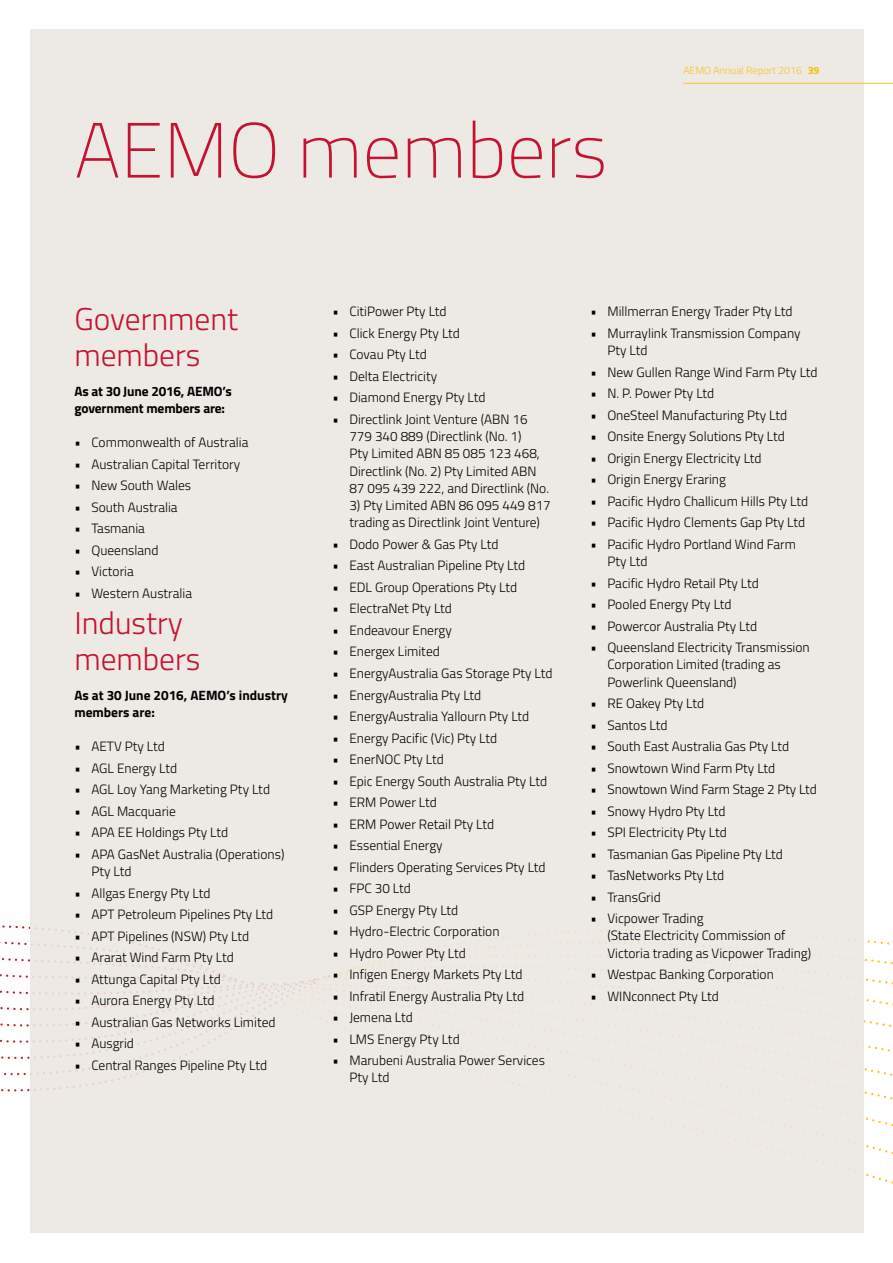
<style>
.page{position:relative;width:893px;height:1263px;background:#fff}
.page>*{position:absolute;margin:0;border:0;box-sizing:border-box;transform-origin:0 0}
.t1{font:100 78px "Titillium";color:#c41230}
.t2{font:300 31.5px/36px "Titillium";color:#c41230}
.t3{font:300 13.5px/17.2px "Titillium";color:#000}
.t4{font:700 13.5px/17.2px "Titillium";letter-spacing:-.01em;color:#000}
.t5{font:300 10.5px "Titillium";color:#ffc222}
.s1{font-weight:700;color:#f9be00}
</style>
<div class="page">
<svg style="left:0;top:925px;width:30px;height:151px"></svg>
<div style="left:30px;top:30px;width:833px;height:1203px;background:#ece7e1"></div>
<hr style="left:684px;top:83px;width:209px;height:1px;background:#ffc222">
<h1 class="t1" style="left:74px;top:95px;width:534px">AEMO members</h1>
<p class="t5" style="left:683px;top:63px;width:138px">AEMO Annual Report 2016 <span class="s1">39</span></p>
<h2 class="t2" style="left:74px;top:299px;width:165px">Government members</h2>
<p class="t4" style="left:74px;top:382px;width:159px">As at 30 June 2016, AEMO’s government members are:</p>
<p class="t3" style="left:74px;top:433px;width:176px">• Commonwealth of Australia</p>
<p class="t3" style="left:74px;top:455px;width:167px">• Australian Capital Territory</p>
<p class="t3" style="left:74px;top:476px;width:118px">• New South Wales</p>
<p class="t3" style="left:74px;top:498px;width:105px">• South Australia</p>
<p class="t3" style="left:74px;top:519px;width:72px">• Tasmania</p>
<p class="t3" style="left:74px;top:541px;width:86px">• Queensland</p>
<p class="t3" style="left:74px;top:562px;width:61px">• Victoria</p>
<p class="t3" style="left:74px;top:584px;width:119px">• Western Australia</p>
<h2 class="t2" style="left:74px;top:603px;width:128px">Industry members</h2>
<p class="t4" style="left:74px;top:686px;width:215px">As at 30 June 2016, AEMO’s industry members are:</p>
<p class="t3" style="left:74px;top:737px;width:92px">• AETV Pty Ltd</p>
<p class="t3" style="left:74px;top:759px;width:104px">• AGL Energy Ltd</p>
<p class="t3" style="left:74px;top:780px;width:197px">• AGL Loy Yang Marketing Pty Ltd</p>
<p class="t3" style="left:74px;top:802px;width:103px">• AGL Macquarie</p>
<p class="t3" style="left:74px;top:823px;width:155px">• APA EE Holdings Pty Ltd</p>
<p class="t3" style="left:91px;top:845px;width:194px;text-indent:-17px">• APA GasNet Australia (Operations)<br>Pty Ltd</p>
<p class="t3" style="left:74px;top:884px;width:138px">• Allgas Energy Pty Ltd</p>
<p class="t3" style="left:74px;top:905px;width:200px">• APT Petroleum Pipelines Pty Ltd</p>
<p class="t3" style="left:74px;top:927px;width:176px">• APT Pipelines (NSW) Pty Ltd</p>
<p class="t3" style="left:74px;top:948px;width:161px">• Ararat Wind Farm Pty Ltd</p>
<p class="t3" style="left:74px;top:970px;width:148px">• Attunga Capital Pty Ltd</p>
<p class="t3" style="left:74px;top:991px;width:142px">• Aurora Energy Pty Ltd</p>
<p class="t3" style="left:74px;top:1013px;width:203px">• Australian Gas Networks Limited</p>
<p class="t3" style="left:74px;top:1034px;width:61px">• Ausgrid</p>
<p class="t3" style="left:74px;top:1056px;width:194px">• Central Ranges Pipeline Pty Ltd</p>
<p class="t3" style="left:332px;top:302px;width:116px">• CitiPower Pty Ltd</p>
<p class="t3" style="left:332px;top:324px;width:129px">• Click Energy Pty Ltd</p>
<p class="t3" style="left:332px;top:345px;width:96px">• Covau Pty Ltd</p>
<p class="t3" style="left:332px;top:367px;width:106px">• Delta Electricity</p>
<p class="t3" style="left:332px;top:388px;width:155px">• Diamond Energy Pty Ltd</p>
<p class="t3" style="left:349px;top:410px;width:201px;text-indent:-17px">• Directlink Joint Venture (ABN 16<br>779 340 889 (Directlink (No. 1)<br>Pty Limited ABN 85 085 123 468,<br>Directlink (No. 2) Pty Limited ABN<br>87 095 439 222, and Directlink (No.</p>
<p class="t3" style="left:349px;top:496px;width:203px">3) Pty Limited ABN 86 095 449 817 trading as Directlink Joint Venture)</p>
<p class="t3" style="left:332px;top:535px;width:168px">• Dodo Power &amp; Gas Pty Ltd</p>
<p class="t3" style="left:332px;top:556px;width:194px">• East Australian Pipeline Pty Ltd</p>
<p class="t3" style="left:332px;top:578px;width:186px">• EDL Group Operations Pty Ltd</p>
<p class="t3" style="left:332px;top:599px;width:121px">• ElectraNet Pty Ltd</p>
<p class="t3" style="left:332px;top:621px;width:121px">• Endeavour Energy</p>
<p class="t3" style="left:332px;top:642px;width:109px">• Energex Limited</p>
<p class="t3" style="left:332px;top:664px;width:222px">• EnergyAustralia Gas Storage Pty Ltd</p>
<p class="t3" style="left:332px;top:685px;width:150px">• EnergyAustralia Pty Ltd</p>
<p class="t3" style="left:332px;top:707px;width:198px">• EnergyAustralia Yallourn Pty Ltd</p>
<p class="t3" style="left:332px;top:728px;width:166px">• Energy Pacific (Vic) Pty Ltd</p>
<p class="t3" style="left:332px;top:750px;width:113px">• EnerNOC Pty Ltd</p>
<p class="t3" style="left:332px;top:771px;width:216px">• Epic Energy South Australia Pty Ltd</p>
<p class="t3" style="left:332px;top:793px;width:106px">• ERM Power Ltd</p>
<p class="t3" style="left:332px;top:814px;width:163px">• ERM Power Retail Pty Ltd</p>
<p class="t3" style="left:332px;top:836px;width:112px">• Essential Energy</p>
<p class="t3" style="left:332px;top:857px;width:215px">• Flinders Operating Services Pty Ltd</p>
<p class="t3" style="left:332px;top:879px;width:80px">• FPC 30 Ltd</p>
<p class="t3" style="left:332px;top:900px;width:127px">• GSP Energy Pty Ltd</p>
<p class="t3" style="left:332px;top:922px;width:169px">• Hydro-Electric Corporation</p>
<p class="t3" style="left:332px;top:943px;width:135px">• Hydro Power Pty Ltd</p>
<p class="t3" style="left:332px;top:965px;width:192px">• Infigen Energy Markets Pty Ltd</p>
<p class="t3" style="left:332px;top:986px;width:193px">• Infratil Energy Australia Pty Ltd</p>
<p class="t3" style="left:332px;top:1008px;width:82px">• Jemena Ltd</p>
<p class="t3" style="left:332px;top:1030px;width:129px">• LMS Energy Pty Ltd</p>
<p class="t3" style="left:349px;top:1051px;width:197px;text-indent:-17px">• Marubeni Australia Power Services<br>Pty Ltd</p>
<p class="t3" style="left:590px;top:302px;width:204px">• Millmerran Energy Trader Pty Ltd</p>
<p class="t3" style="left:607px;top:324px;width:195px;text-indent:-17px">• Murraylink Transmission Company<br>Pty Ltd</p>
<p class="t3" style="left:590px;top:363px;width:229px">• New Gullen Range Wind Farm Pty Ltd</p>
<p class="t3" style="left:590px;top:384px;width:125px">• N. P. Power Pty Ltd</p>
<p class="t3" style="left:590px;top:406px;width:198px">• OneSteel Manufacturing Pty Ltd</p>
<p class="t3" style="left:590px;top:427px;width:196px">• Onsite Energy Solutions Pty Ltd</p>
<p class="t3" style="left:590px;top:449px;width:173px">• Origin Energy Electricity Ltd</p>
<p class="t3" style="left:590px;top:470px;width:137px">• Origin Energy Eraring</p>
<p class="t3" style="left:590px;top:492px;width:219px">• Pacific Hydro Challicum Hills Pty Ltd</p>
<p class="t3" style="left:590px;top:513px;width:216px">• Pacific Hydro Clements Gap Pty Ltd</p>
<p class="t3" style="left:607px;top:535px;width:190px;text-indent:-17px">• Pacific Hydro Portland Wind Farm<br>Pty Ltd</p>
<p class="t3" style="left:590px;top:574px;width:170px">• Pacific Hydro Retail Pty Ltd</p>
<p class="t3" style="left:590px;top:595px;width:143px">• Pooled Energy Pty Ltd</p>
<p class="t3" style="left:590px;top:617px;width:168px">• Powercor Australia Pty Ltd</p>
<p class="t3" style="left:607px;top:638px;width:204px;text-indent:-17px">• Queensland Electricity Transmission<br>Corporation Limited (trading as<br>Powerlink Queensland)</p>
<p class="t3" style="left:590px;top:694px;width:115px">• RE Oakey Pty Ltd</p>
<p class="t3" style="left:590px;top:716px;width:79px">• Santos Ltd</p>
<p class="t3" style="left:590px;top:737px;width:200px">• South East Australia Gas Pty Ltd</p>
<p class="t3" style="left:590px;top:759px;width:186px">• Snowtown Wind Farm Pty Ltd</p>
<p class="t3" style="left:590px;top:780px;width:228px">• Snowtown Wind Farm Stage 2 Pty Ltd</p>
<p class="t3" style="left:590px;top:802px;width:137px">• Snowy Hydro Pty Ltd</p>
<p class="t3" style="left:590px;top:823px;width:138px">• SPI Electricity Pty Ltd</p>
<p class="t3" style="left:590px;top:845px;width:194px">• Tasmanian Gas Pipeline Pty Ltd</p>
<p class="t3" style="left:590px;top:866px;width:135px">• TasNetworks Pty Ltd</p>
<p class="t3" style="left:590px;top:888px;width:72px">• TransGrid</p>
<p class="t3" style="left:607px;top:909px;width:205px;text-indent:-17px">• Vicpower Trading<br>(State Electricity Commission of<br>Victoria trading as Vicpower Trading)</p>
<p class="t3" style="left:590px;top:965px;width:185px">• Westpac Banking Corporation</p>
<p class="t3" style="left:590px;top:987px;width:130px">• WINconnect Pty Ltd</p>
</div>
